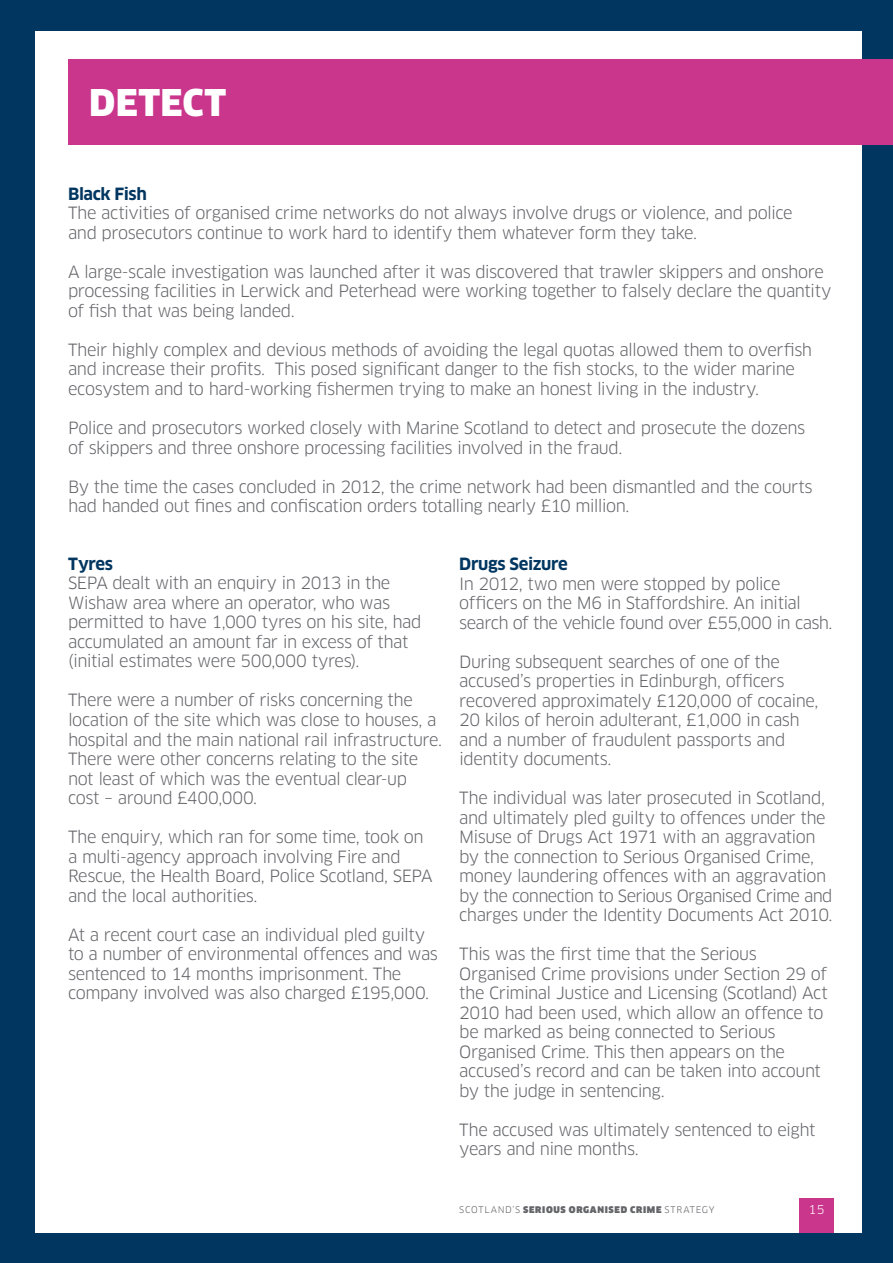
<style>
.page{position:relative;width:893px;height:1263px;background:#fff}
.page>*{position:absolute;margin:0;border:0;box-sizing:border-box;transform-origin:0 0}
.t1{font:900 36px "Clan";letter-spacing:.005em;color:#fff}
.t2{font:16.5px/19.5px "Clan";letter-spacing:-.03em;color:#646569}
.t3{font:700 16.5px "Clan";letter-spacing:-.025em;color:#003660}
.t4{font:12px "Clan";color:#fff}
.t5{font:900 9px "Clan";letter-spacing:.075em;color:#646569}
.s1{font-weight:400}
</style>
<div class="page">
<div style="left:799px;top:1198px;width:34px;height:65px;background:#c9368c"></div>
<div style="left:863px;top:0;width:30px;height:1263px;background:#003660"></div>
<div style="left:0;top:0;width:34px;height:1263px;background:#003660"></div>
<div style="left:0;top:0;width:893px;height:30px;background:#003660"></div>
<div style="left:0;top:1233px;width:893px;height:30px;background:#003660"></div>
<div style="left:68px;top:60px;width:825px;height:85px;background:#c9368c"></div>
<h1 class="t1" style="left:89px;top:81px;width:139px">DETECT</h1>
<p class="t3" style="left:68px;top:184px;width:80px">Black Fish</p>
<p class="t2" style="left:68px;top:204px;width:726px">The activities of organised crime networks do not always involve drugs or violence, and police and prosecutors continue to work hard to identify them whatever form they take.</p>
<p class="t2" style="left:68px;top:262px;width:765px">A large-scale investigation was launched after it was discovered that trawler skippers and onshore processing facilities in Lerwick and Peterhead were working together to falsely declare the quantity of fish that was being landed.</p>
<p class="t2" style="left:68px;top:340px;width:746px">Their highly complex and devious methods of avoiding the legal quotas allowed them to overfish and increase their profits. This posed significant danger to the fish stocks, to the wider marine ecosystem and to hard-working fishermen trying to make an honest living in the industry.</p>
<p class="t2" style="left:68px;top:418px;width:738px">Police and prosecutors worked closely with Marine Scotland to detect and prosecute the dozens of skippers and three onshore processing facilities involved in the fraud.</p>
<p class="t2" style="left:68px;top:477px;width:746px">By the time the cases concluded in 2012, the crime network had been dismantled and the courts had handed out fines and confiscation orders totalling nearly £10 million.</p>
<p class="t3" style="left:68px;top:554px;width:47px">Tyres</p>
<p class="t2" style="left:68px;top:574px;width:355px">SEPA dealt with an enquiry in 2013 in the Wishaw area where an operator, who was permitted to have 1,000 tyres on his site, had accumulated an amount far in excess of that (initial estimates were 500,000 tyres).</p>
<p class="t2" style="left:68px;top:691px;width:376px">There were a number of risks concerning the location of the site which was close to houses, a hospital and the main national rail infrastructure.<br>There were other concerns relating to the site not least of which was the eventual clear-up cost – around £400,000.</p>
<p class="t2" style="left:68px;top:827px;width:366px">The enquiry, which ran for some time, took on a multi-agency approach involving Fire and Rescue, the Health Board, Police Scotland, SEPA and the local authorities.</p>
<p class="t2" style="left:68px;top:925px;width:371px">At a recent court case an individual pled guilty to a number of environmental offences and was sentenced to 14 months imprisonment. The company involved was also charged £195,000.</p>
<p class="t3" style="left:459px;top:554px;width:110px">Drugs Seizure</p>
<p class="t2" style="left:459px;top:574px;width:375px">In 2012, two men were stopped by police officers on the M6 in Staffordshire. An initial search of the vehicle found over £55,000 in cash.</p>
<p class="t2" style="left:459px;top:652px;width:361px">During subsequent searches of one of the accused’s properties in Edinburgh, officers recovered approximately £120,000 of cocaine, 20 kilos of heroin adulterant, £1,000 in cash and a number of fraudulent passports and identity documents.</p>
<p class="t2" style="left:459px;top:788px;width:375px">The individual was later prosecuted in Scotland, and ultimately pled guilty to offences under the Misuse of Drugs Act 1971 with an aggravation by the connection to Serious Organised Crime, money laundering offences with an aggravation by the connection to Serious Organised Crime and charges under the Identity Documents Act 2010.</p>
<p class="t2" style="left:459px;top:944px;width:370px">This was the first time that the Serious Organised Crime provisions under Section 29 of the Criminal Justice and Licensing (Scotland) Act 2010 had been used, which allow an offence to be marked as being connected to Serious Organised Crime. This then appears on the accused’s record and can be taken into account by the judge in sentencing.</p>
<p class="t2" style="left:459px;top:1120px;width:358px">The accused was ultimately sentenced to eight years and nine months.</p>
<p class="t5" style="left:459px;top:1204px;width:257px"><span class="s1">SCOTLAND’S</span> SERIOUS ORGANISED CRIME <span class="s1">STRATEGY</span></p>
<p class="t4" style="left:808px;top:1202px;width:18px">15</p>
</div>
